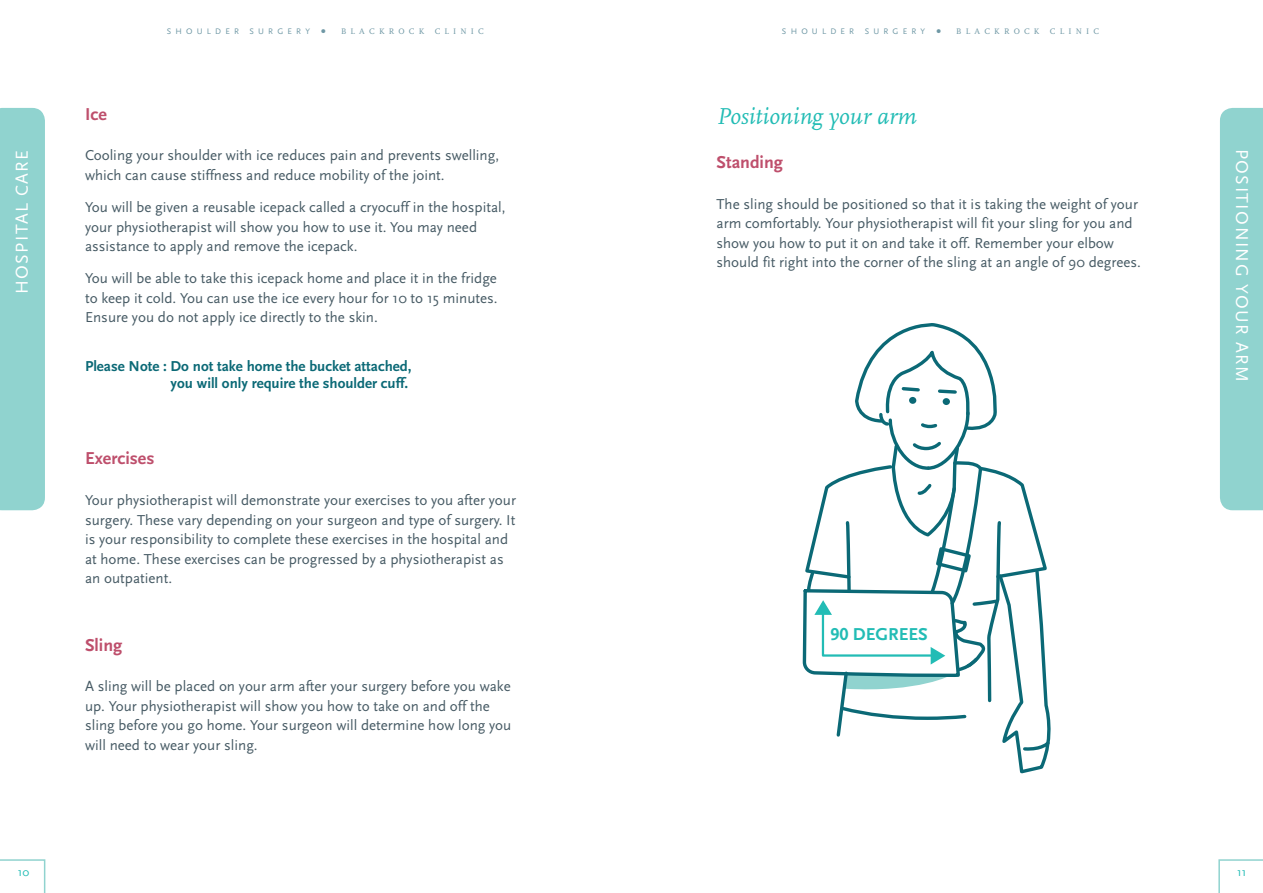
<style>
.page{position:relative;width:1263px;height:893px;background:#fff}
.page>*{position:absolute;margin:0;border:0;box-sizing:border-box;transform-origin:0 0}
.iBC46_title_header_1{font:italic 24px "Scala";color:#22bcb5}
.sBC56_page_sider_12{font:18px "Scala Sans";letter-spacing:.08em;color:#fff}
.fBC56_subheader_12_1{font:700 18px "Scala Sans";color:#be4f6c}
.t1{font:700 18px "Scala Sans";color:#22bcb5}
.fBC56_bodytext_10_13{font:15px/19.5px "Scala Sans";color:#465a64}
.fBC46_bullet_points{font:700 15px/16.5px "Scala Sans";color:#0b6976;text-align:right}
.t2{font:12px "Scala Sans";color:#22bcb5}
.t3{font:8.4px "Scala Sans";letter-spacing:.5em;color:#6f98a5}
.t4{font:8.4px "Scala";letter-spacing:.5em;color:#6f98a5}
.s1{font-family:"Scala";font-size:16.8px}
.s2{font-family:"Scala Sans Figures"}
</style>
<div class="page">
<svg style="left:1218px;top:859px;width:45px;height:34px"></svg>
<svg style="left:0;top:859px;width:45px;height:34px"></svg>
<div style="left:0;top:108px;width:45px;height:402px;background:#90d3cf"></div>
<div style="left:1220px;top:108px;width:43px;height:402px;background:#90d3cf"></div>
<svg style="left:802px;top:323px;width:249px;height:451px"></svg>
<p class="sBC56_page_sider_12" style="left:12px;top:294px;width:146px;rotate:-90deg">HOSPITAL CARE</p>
<p class="t3" style="left:167px;top:26px;width:74px">SHOULDER</p>
<p class="t3" style="left:249px;top:26px;width:78px">SURGERY <span class="s1">•</span></p>
<p class="t4" style="left:341px;top:26px;width:144px">BLACKROCK CLINIC</p>
<p class="t3" style="left:782px;top:26px;width:74px">SHOULDER</p>
<p class="t3" style="left:865px;top:26px;width:78px">SURGERY <span class="s1">•</span></p>
<p class="t4" style="left:956px;top:26px;width:144px">BLACKROCK CLINIC</p>
<p class="fBC56_subheader_12_1" style="left:85px;top:104px;width:23px">Ice</p>
<p class="fBC56_bodytext_10_13" style="left:85px;top:146px;width:416px">Cooling your shoulder with ice reduces pain and prevents swelling, which can cause stiffness and reduce mobility of the joint.</p>
<p class="fBC56_bodytext_10_13" style="left:85px;top:198px;width:422px">You will be given a reusable icepack called a cryocuff in the hospital, your physiotherapist will show you how to use it. You may need assistance to apply and remove the icepack.</p>
<p class="fBC56_bodytext_10_13" style="left:85px;top:269px;width:414px;text-align:justify">You will be able to take this icepack home and place it in the fridge to keep it cold. You can use the ice every hour for 10 to 15 minutes.<br>Ensure you do not apply ice directly to the skin.</p>
<p class="fBC46_bullet_points" style="left:85px;top:358px;width:328px">Please Note : Do not take home the bucket attached, you will only require the shoulder cuff.</p>
<p class="fBC56_subheader_12_1" style="left:85px;top:449px;width:71px">Exercises</p>
<p class="fBC56_bodytext_10_13" style="left:85px;top:491px;width:433px">Your physiotherapist will demonstrate your exercises to you after your surgery. These vary depending on your surgeon and type of surgery. It is your responsibility to complete these exercises in the hospital and at home. These exercises can be progressed by a physiotherapist as an outpatient.</p>
<p class="fBC56_subheader_12_1" style="left:85px;top:635px;width:39px">Sling</p>
<p class="fBC56_bodytext_10_13" style="left:85px;top:677px;width:428px">A sling will be placed on your arm after your surgery before you wake up. Your physiotherapist will show you how to take on and off the sling before you go home. Your surgeon will determine how long you will need to wear your sling.</p>
<p class="iBC46_title_header_1" style="left:716px;top:104px;width:202px">Positioning your arm</p>
<p class="fBC56_subheader_12_1" style="left:716px;top:152px;width:68px">Standing</p>
<p class="fBC56_bodytext_10_13" style="left:716px;top:194px;width:426px">The sling should be positioned so that it is taking the weight of your arm comfortably. Your physiotherapist will fit your sling for you and show you how to put it on and take it off. Remember your elbow should fit right into the corner of the sling at an angle of 90 degrees.</p>
<p class="t1" style="left:830px;top:624px;width:99px"><span class="s2">90</span> DEGREES</p>
<p class="sBC56_page_sider_12" style="left:1252px;top:149px;width:235px;rotate:90deg">POSITIONING YOUR ARM</p>
<p class="t2" style="left:18px;top:866px;width:13px">10</p>
<p class="t2" style="left:1237px;top:866px;width:11px">11</p>
</div>
